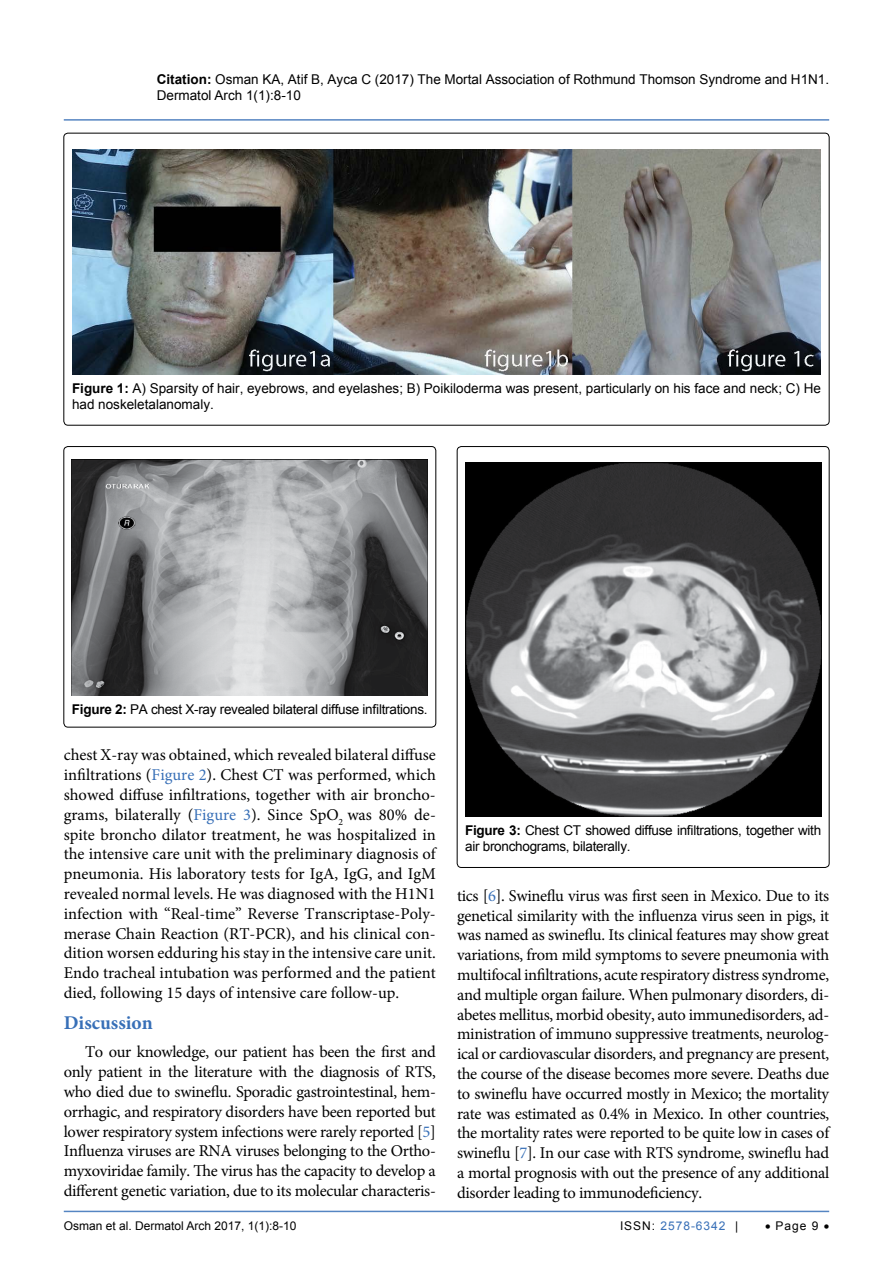
<style>
.page{position:relative;width:893px;height:1263px;background:#fff}
.page>*{position:absolute;margin:0;border:0;box-sizing:border-box;transform-origin:0 0}
.t1{font:700 19.5px "Minion Pro";color:#376fb7}
.t2{font:16.5px/19.8px "Minion Pro";letter-spacing:-.02em;color:#000;text-align:justify}
.t3{font:13.5px/16.2px "Arial";color:#000}
.t4{font:13.5px/16.2px "Arial";letter-spacing:-.02em;color:#000}
.t5{font:12px "Arial";color:#000}
.t6{font:12px "Arial";letter-spacing:.08em;color:#376fb7}
.s1{font-weight:700}
.s2{color:#376fb7}
.s3{color:#000}
</style>
<div class="page">
<hr style="left:64px;top:1211px;width:765px;height:1px;background:#376fb7">
<hr style="left:64px;top:119px;width:765px;height:2px;background:#376fb7">
<img style="left:72px;top:149px;width:749px;height:225px">
<div style="left:64px;top:446px;width:372px;height:281px;border:1px solid #000;border-radius:4px"></div>
<img style="left:72px;top:460px;width:356px;height:236px">
<div style="left:457px;top:446px;width:372px;height:421px;border:1px solid #000;border-radius:4px"></div>
<img style="left:465px;top:463px;width:356px;height:354px">
<p class="t3" style="left:157px;top:71px;width:674px"><span class="s1">Citation:</span> Osman KA, Atif B, Ayca C (2017) The Mortal Association of Rothmund Thomson Syndrome and H1N1.<br>Dermatol Arch 1(1):8-10</p>
<p class="t3" style="left:72px;top:380px;width:750px"><span class="s1">Figure 1:</span> A) Sparsity of hair, eyebrows, and eyelashes; B) Poikiloderma was present, particularly on his face and neck; C) He had noskeletalanomaly.</p>
<p class="t4" style="left:72px;top:701px;width:357px"><span class="s1">Figure 2:</span> PA chest X-ray revealed bilateral diffuse infiltrations.</p>
<p class="t2" style="left:64px;top:745px;width:374px">chest X-ray was obtained, which revealed bilateral diffuse infiltrations (<span class="s2">Figure 2</span>). Chest CT was performed, which showed diffuse infiltrations, together with air broncho&shy;grams, bilaterally (<span class="s2">Figure 3</span>). Since SpO<sub>2</sub> was 80% de&shy;spite broncho dilator treatment, he was hospitalized in the intensive care unit with the preliminary diagnosis of pneumonia. His laboratory tests for IgA, IgG, and IgM revealed normal levels. He was diagnosed with the H1N1 infection with “Real-time” Reverse Transcriptase-Poly&shy;merase Chain Reaction (RT-PCR), and his clinical con&shy;dition worsen edduring his stay in the intensive care unit.<br>Endo tracheal intubation was performed and the patient died, following 15 days of intensive care follow-up.</p>
<p class="t1" style="left:64px;top:1009px;width:91px">Discussion</p>
<p class="t2" style="left:64px;top:1042px;width:374px;text-indent:21px">To our knowledge, our patient has been the first and only patient in the literature with the diagnosis of RTS, who died due to swineflu. Sporadic gastrointestinal, hem&shy;orrhagic, and respiratory disorders have been reported but lower respiratory system infections were rarely reported [<span class="s2">5</span>] Influenza viruses are RNA viruses belonging to the Ortho&shy;myxoviridae family. The virus has the capacity to develop a different genetic variation, due to its molecular characteris-</p>
<p class="t4" style="left:465px;top:822px;width:358px"><span class="s1">Figure 3:</span> Chest CT showed diffuse infiltrations, together with air bronchograms, bilaterally.</p>
<p class="t2" style="left:457px;top:886px;width:374px">tics [<span class="s2">6</span>]. Swineflu virus was first seen in Mexico. Due to its genetical similarity with the influenza virus seen in pigs, it was named as swineflu. Its clinical features may show great variations, from mild symptoms to severe pneumonia with multifocal infiltrations, acute respiratory distress syndrome, and multiple organ failure. When pulmonary disorders, di&shy;abetes mellitus, morbid obesity, auto immunedisorders, ad&shy;ministration of immuno suppressive treatments, neurolog&shy;ical or cardiovascular disorders, and pregnancy are present, the course of the disease becomes more severe. Deaths due to swineflu have occurred mostly in Mexico; the mortality rate was estimated as 0.4% in Mexico. In other countries, the mortality rates were reported to be quite low in cases of swineflu [<span class="s2">7</span>]. In our case with RTS syndrome, swineflu had a mortal prognosis with out the presence of any additional disorder leading to immunodeficiency.</p>
<p class="t5" style="left:64px;top:1218px;width:234px">Osman et al. Dermatol Arch 2017, 1(1):8-10</p>
<p class="t6" style="left:620px;top:1217px;width:120px"><span class="s3">ISSN:</span> 2578-6342 <span class="s3">|</span></p>
<p class="t5" style="left:765px;top:1218px;width:66px">• Page 9 •</p>
</div>
